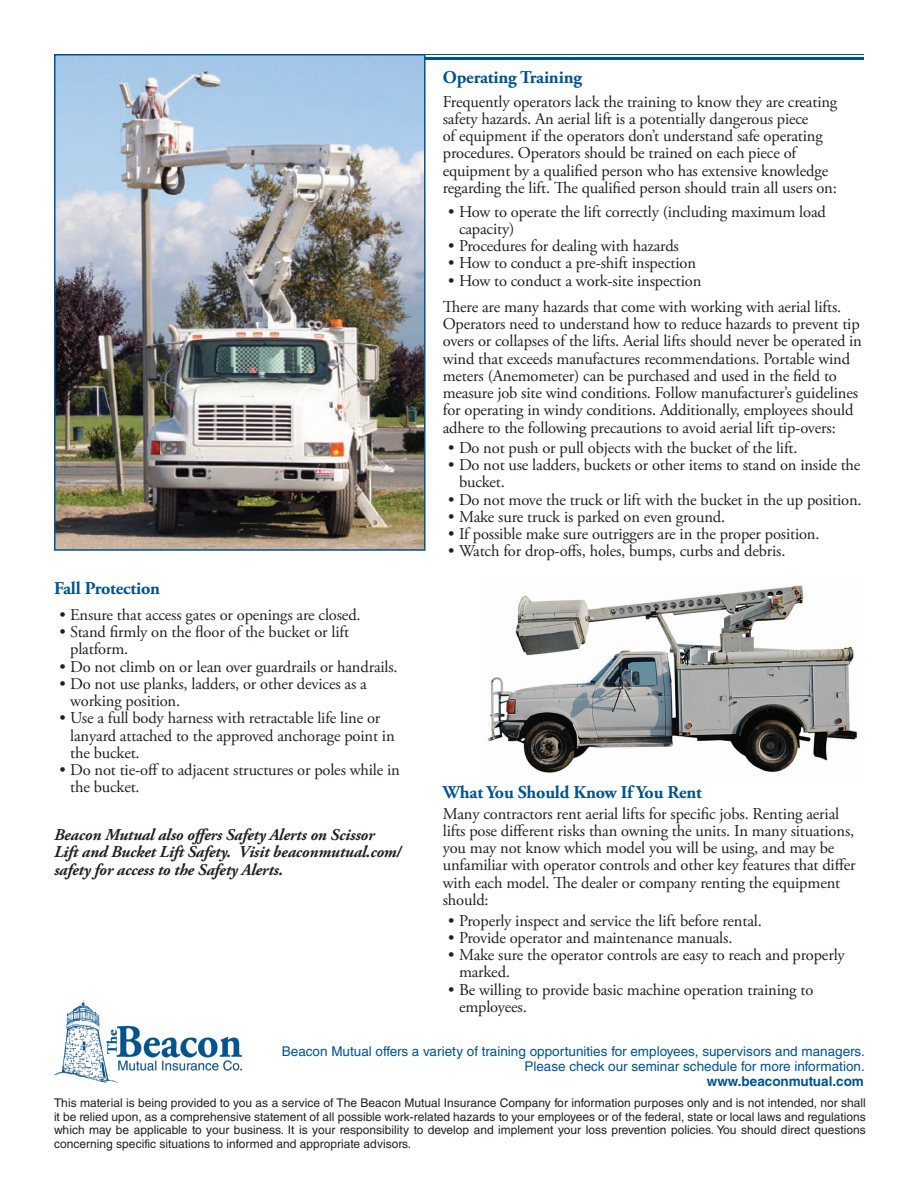
<style>
.page{position:relative;width:918px;height:1188px;background:#fff}
.page>*{position:absolute;margin:0;border:0;box-sizing:border-box;transform-origin:0 0}
.Paragraph_Style_1{font:700 18px "Adobe Garamond Pro";letter-spacing:-.01em;color:#00538d}
.Paragraph_Style_1-2{font:16.5px/17.2px "Adobe Garamond Pro";letter-spacing:-.01em;color:#231f20}
.Paragraph_Style_1-3{font:italic 700 16.5px/17.2px "Adobe Garamond Pro";letter-spacing:-.01em;color:#231f20}
.t1{font:13.5px/15px "Helvetica LT Std";color:#00538d;text-align:right}
.t2{font:700 13.5px "Helvetica LT Std";color:#00538d}
.t3{font:12px/13.5px "Helvetica LT Std";color:#231f20;text-align:justify}
</style>
<div class="page">
<img style="left:54px;top:1000px;width:188px;height:82px">
<hr style="left:417px;top:57px;width:447px;height:3px;background:#00538d">
<hr style="left:417px;top:54px;width:447px;height:1px;background:#00538d">
<img style="left:57px;top:57px;width:366px;height:491px">
<div style="left:54px;top:54px;width:372px;height:497px;border:2px solid #00538d"></div>
<img style="left:487px;top:585px;width:371px;height:188px">
<p class="Paragraph_Style_1" style="left:54px;top:577px;width:108px">Fall Protection</p>
<p class="Paragraph_Style_1-2" style="left:59px;top:607px;width:303px">• Ensure that access gates or openings are closed.</p>
<p class="Paragraph_Style_1-2" style="left:70px;top:624px;width:281px;text-indent:-11px">• Stand firmly on the floor of the bucket or lift platform.</p>
<p class="Paragraph_Style_1-2" style="left:59px;top:658px;width:340px">• Do not climb on or lean over guardrails or handrails.</p>
<p class="Paragraph_Style_1-2" style="left:70px;top:676px;width:298px;text-indent:-11px">• Do not use planks, ladders, or other devices as a working position.</p>
<p class="Paragraph_Style_1-2" style="left:70px;top:710px;width:326px;text-indent:-11px">• Use a full body harness with retractable life line or lanyard attached to the approved anchorage point in the bucket.</p>
<p class="Paragraph_Style_1-2" style="left:70px;top:762px;width:331px;text-indent:-11px">• Do not tie-off to adjacent structures or poles while in the bucket.</p>
<p class="Paragraph_Style_1-3" style="left:54px;top:827px;width:349px">Beacon Mutual also offers Safety Alerts on Scissor<br>Lift and Bucket Lift Safety. Visit beaconmutual.com/ safety for access to the Safety Alerts.</p>
<p class="Paragraph_Style_1" style="left:443px;top:67px;width:141px">Operating Training</p>
<p class="Paragraph_Style_1-2" style="left:443px;top:93px;width:396px">Frequently operators lack the training to know they are creating safety hazards. An aerial lift is a potentially dangerous piece<br>of equipment if the operators don’t understand safe operating procedures. Operators should be trained on each piece of equipment by a qualified person who has extensive knowledge regarding the lift. The qualified person should train all users on:</p>
<p class="Paragraph_Style_1-2" style="left:459px;top:203px;width:368px;text-indent:-11px">• How to operate the lift correctly (including maximum load capacity)</p>
<p class="Paragraph_Style_1-2" style="left:448px;top:238px;width:232px">• Procedures for dealing with hazards</p>
<p class="Paragraph_Style_1-2" style="left:448px;top:255px;width:249px">• How to conduct a pre-shift inspection</p>
<p class="Paragraph_Style_1-2" style="left:448px;top:272px;width:255px">• How to conduct a work-site inspection</p>
<p class="Paragraph_Style_1-2" style="left:443px;top:299px;width:421px">There are many hazards that come with working with aerial lifts.<br>Operators need to understand how to reduce hazards to prevent tip overs or collapses of the lifts. Aerial lifts should never be operated in wind that exceeds manufactures recommendations. Portable wind meters (Anemometer) can be purchased and used in the field to measure job site wind conditions. Follow manufacturer’s guidelines for operating in windy conditions. Additionally, employees should adhere to the following precautions to avoid aerial lift tip-overs:</p>
<p class="Paragraph_Style_1-2" style="left:448px;top:440px;width:351px">• Do not push or pull objects with the bucket of the lift.</p>
<p class="Paragraph_Style_1-2" style="left:459px;top:457px;width:403px;text-indent:-11px">• Do not use ladders, buckets or other items to stand on inside the bucket.</p>
<p class="Paragraph_Style_1-2" style="left:448px;top:491px;width:415px">• Do not move the truck or lift with the bucket in the up position.</p>
<p class="Paragraph_Style_1-2" style="left:448px;top:509px;width:279px">• Make sure truck is parked on even ground.</p>
<p class="Paragraph_Style_1-2" style="left:448px;top:526px;width:373px">• If possible make sure outriggers are in the proper position.</p>
<p class="Paragraph_Style_1-2" style="left:448px;top:543px;width:339px">• Watch for drop-offs, holes, bumps, curbs and debris.</p>
<p class="Paragraph_Style_1" style="left:443px;top:782px;width:261px">What You Should Know If You Rent</p>
<p class="Paragraph_Style_1-2" style="left:443px;top:805px;width:414px">Many contractors rent aerial lifts for specific jobs. Renting aerial lifts pose different risks than owning the units. In many situations, you may not know which model you will be using, and may be unfamiliar with operator controls and other key features that differ with each model. The dealer or company renting the equipment should:</p>
<p class="Paragraph_Style_1-2" style="left:448px;top:912px;width:315px">• Properly inspect and service the lift before rental.</p>
<p class="Paragraph_Style_1-2" style="left:448px;top:930px;width:286px">• Provide operator and maintenance manuals.</p>
<p class="Paragraph_Style_1-2" style="left:459px;top:947px;width:387px;text-indent:-11px">• Make sure the operator controls are easy to reach and properly marked.</p>
<p class="Paragraph_Style_1-2" style="left:459px;top:981px;width:356px;text-indent:-11px">• Be willing to provide basic machine operation training to employees.</p>
<p class="t1" style="left:282px;top:1044px;width:584px">Beacon Mutual offers a variety of training opportunities for employees, supervisors and managers.<br>Please check our seminar schedule for more information.</p>
<p class="t2" style="left:707px;top:1073px;width:159px">www.beaconmutual.com</p>
<p class="t3" style="left:54px;top:1096px;width:813px">This material is being provided to you as a service of The Beacon Mutual Insurance Company for information purposes only and is not intended, nor shall it be relied upon, as a comprehensive statement of all possible work-related hazards to your employees or of the federal, state or local laws and regulations which may be applicable to your business. It is your responsibility to develop and implement your loss prevention policies. You should direct questions concerning specific situations to informed and appropriate advisors.</p>
</div>
